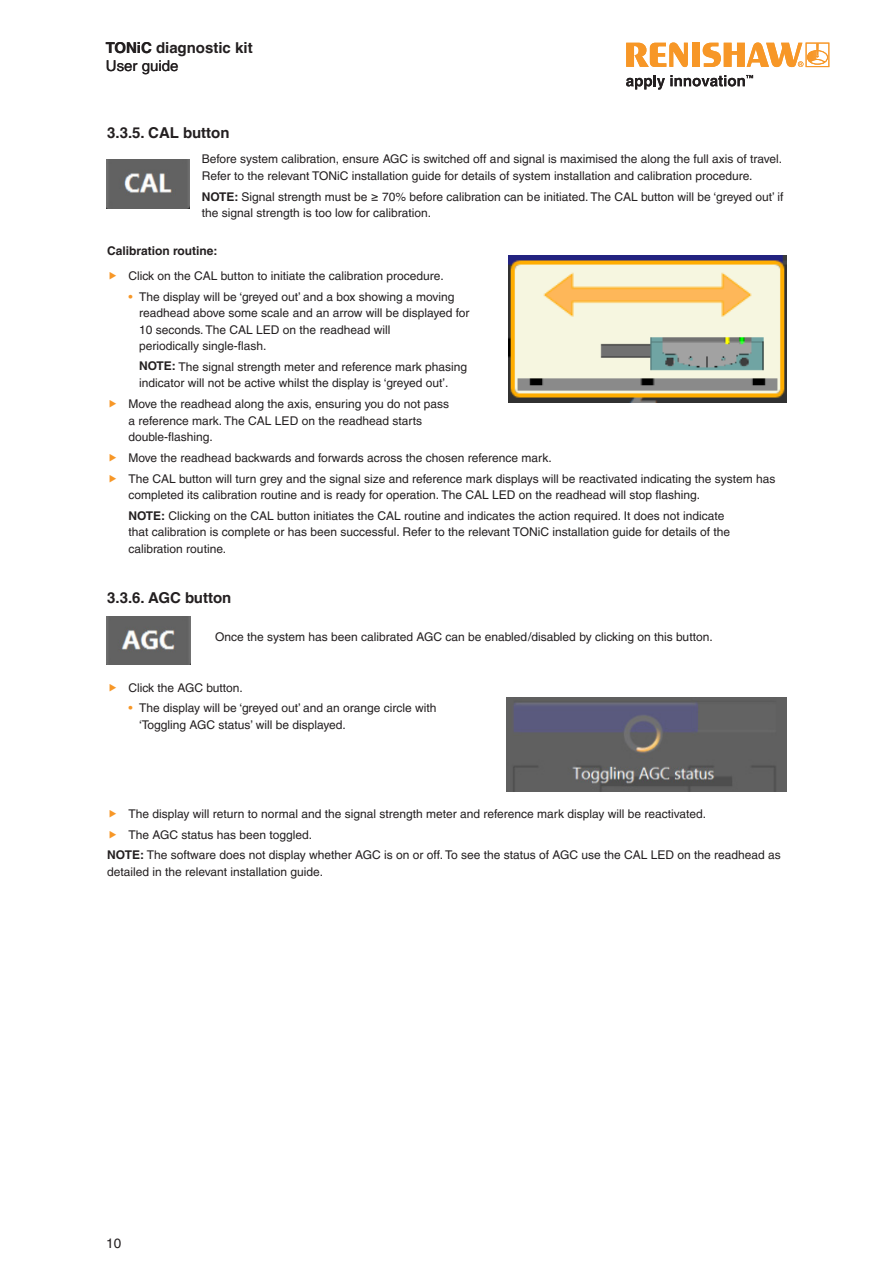
<style>
.page{position:relative;width:893px;height:1263px;background:#fff}
.page>*{position:absolute;margin:0;border:0;box-sizing:border-box;transform-origin:0 0}
.Sub_heading_8_11_bol{font:700 15px "Helvetica LT Pro";color:#231f20}
.t1{font:15px "Helvetica LT Pro";color:#231f20}
.t2{font:13.5px "Helvetica LT Pro";color:#231f20}
.Main_body_text_8_11{font:12px/16.5px "Helvetica LT Pro";color:#231f20}
.Main_body_text_8_11-2{font:700 12px "Helvetica LT Pro";color:#231f20}
.s1{font-weight:700}
.s2{color:#f79727}
</style>
<div class="page">
<svg style="left:626px;top:43px;width:62px;height:24px"></svg>
<div style="left:692px;top:43px;width:8px;height:24px;background:#f79727"></div>
<div style="left:806px;top:43px;width:23px;height:24px;border:1px solid #f79727"></div>
<svg style="left:703px;top:43px;width:125px;height:24px"></svg>
<svg style="left:626px;top:75px;width:127px;height:15px"></svg>
<img style="left:106px;top:159px;width:84px;height:50px">
<img style="left:509px;top:256px;width:278px;height:147px">
<img style="left:106px;top:616px;width:84px;height:49px">
<img style="left:507px;top:697px;width:279px;height:94px">
<p class="Sub_heading_8_11_bol" style="left:106px;top:39px;width:148px">TONiC diagnostic kit</p>
<p class="t1" style="left:106px;top:57px;width:74px">User guide</p>
<p class="Sub_heading_8_11_bol" style="left:107px;top:124px;width:124px">3.3.5. CAL button</p>
<p class="Main_body_text_8_11" style="left:202px;top:151px;width:582px">Before system calibration, ensure AGC is switched off and signal is maximised the along the full axis of travel.<br>Refer to the relevant TONiC installation guide for details of system installation and calibration procedure.</p>
<p class="Main_body_text_8_11" style="left:202px;top:188px;width:583px"><span class="s1">NOTE:</span> Signal strength must be ≥ 70% before calibration can be initiated. The CAL button will be ‘greyed out’ if the signal strength is too low for calibration.</p>
<p class="Main_body_text_8_11-2" style="left:107px;top:243px;width:112px">Calibration routine:</p>
<p class="Main_body_text_8_11" style="left:128px;top:267px;width:317px">Click on the CAL button to initiate the calibration procedure.</p>
<p class="Main_body_text_8_11" style="left:139px;top:288px;width:332px;text-indent:-11px"><span class="s2">•</span> The display will be ‘greyed out’ and a box showing a moving readhead above some scale and an arrow will be displayed for 10 seconds. The CAL LED on the readhead will<br>periodically single-flash.</p>
<p class="Main_body_text_8_11" style="left:139px;top:358px;width:330px"><span class="s1">NOTE:</span> The signal strength meter and reference mark phasing indicator will not be active whilst the display is ‘greyed out’.</p>
<p class="Main_body_text_8_11" style="left:128px;top:396px;width:322px">Move the readhead along the axis, ensuring you do not pass a reference mark. The CAL LED on the readhead starts double-flashing.</p>
<p class="Main_body_text_8_11" style="left:128px;top:449px;width:425px">Move the readhead backwards and forwards across the chosen reference mark.</p>
<p class="Main_body_text_8_11" style="left:128px;top:470px;width:648px">The CAL button will turn grey and the signal size and reference mark displays will be reactivated indicating the system has completed its calibration routine and is ready for operation. The CAL LED on the readhead will stop flashing.</p>
<p class="Main_body_text_8_11" style="left:128px;top:507px;width:603px"><span class="s1">NOTE:</span> Clicking on the CAL button initiates the CAL routine and indicates the action required. It does not indicate that calibration is complete or has been successful. Refer to the relevant TONiC installation guide for details of the calibration routine.</p>
<p class="Sub_heading_8_11_bol" style="left:107px;top:589px;width:126px">3.3.6. AGC button</p>
<p class="Main_body_text_8_11" style="left:215px;top:629px;width:499px">Once the system has been calibrated AGC can be enabled/disabled by clicking on this button.</p>
<p class="Main_body_text_8_11" style="left:128px;top:679px;width:116px">Click the AGC button.</p>
<p class="Main_body_text_8_11" style="left:139px;top:700px;width:299px;text-indent:-11px"><span class="s2">•</span> The display will be ‘greyed out’ and an orange circle with ‘Toggling AGC status’ will be displayed.</p>
<p class="Main_body_text_8_11" style="left:128px;top:805px;width:579px">The display will return to normal and the signal strength meter and reference mark display will be reactivated.</p>
<p class="Main_body_text_8_11" style="left:128px;top:826px;width:185px">The AGC status has been toggled.</p>
<p class="Main_body_text_8_11" style="left:107px;top:847px;width:675px"><span class="s1">NOTE:</span> The software does not display whether AGC is on or off. To see the status of AGC use the CAL LED on the readhead as detailed in the relevant installation guide.</p>
<p class="t2" style="left:106px;top:1235px;width:17px">10</p>
</div>
